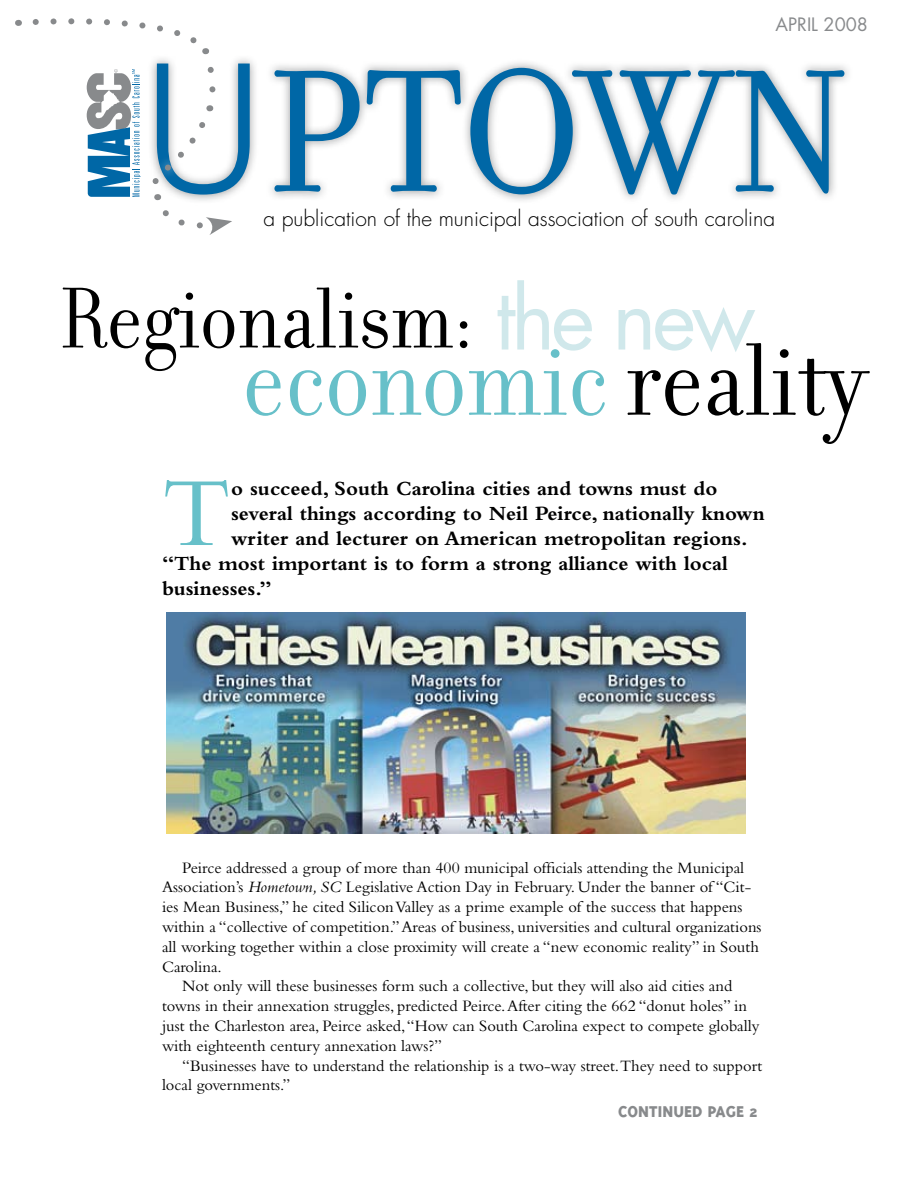
<style>
.page{position:relative;width:918px;height:1188px;background:#fff}
.page>*{position:absolute;margin:0;border:0;box-sizing:border-box;transform-origin:0 0}
.t1{font:187.5px "Filosofia";letter-spacing:-.005em;color:#0067a6}
.t2{font:111px "Filosofia Grand";color:#67c0c9}
.t3{font:102px "Bembo";color:#67c0c9}
.t4{font:93px "Filosofia Grand";color:#000}
.t5{font:700 21px "Bembo";color:#000}
.t6{font:300 21px "Futura";color:#000}
.t7{font:800 18px "Triplex";color:#888a8c}
.t8{font:18px "Futura";color:#888a8c}
.t9{font:16.5px "Bembo";color:#000}
.s1{font-family:"Futura BT";font-weight:300;font-size:178.5px}
.s2{font-family:"Futura";font-size:84px;color:#d0e8eb}
.s3{color:#000}
.s4{font-style:italic}
</style>
<div class="page">
<img style="left:166px;top:612px;width:580px;height:221px">
<div style="left:147px;top:54px;width:771px;height:249px;background:#888a8c;opacity:.89"></div>
<div style="left:5px;top:8px;width:243px;height:243px;background:#fff;opacity:.75"></div>
<svg style="left:29px;top:16px;width:179px;height:38px"></svg>
<svg style="left:204px;top:63px;width:13px;height:48px"></svg>
<svg style="left:148px;top:117px;width:84px;height:118px"></svg>
<p class="t8" style="left:776px;top:12px;width:94px">APRIL 2008</p>
<h1 class="t1" style="left:142px;top:29px;width:712px"><span class="s1">U</span>PTOWN</h1>
<p class="t6" style="left:264px;top:205px;width:513px">a publication of the municipal association of south carolina</p>
<h3 class="t4" style="left:61px;top:269px;width:696px">Regionalism: <span class="s2">the new</span></h3>
<h2 class="t2" style="left:242px;top:321px;width:625px">economic <span class="s3">reality</span></h2>
<h3 class="t3" style="left:162px;top:454px;width:71px">T</h3>
<p class="t5" style="left:231px;top:476px;width:488px">o succeed, South Carolina cities and towns must do</p>
<p class="t5" style="left:231px;top:502px;width:535px">several things according to Neil Peirce, nationally known</p>
<p class="t5" style="left:231px;top:527px;width:518px">writer and lecturer on American metropolitan regions.</p>
<p class="t5" style="left:162px;top:552px;width:567px">“The most important is to form a strong alliance with local</p>
<p class="t5" style="left:162px;top:577px;width:111px">businesses.”</p>
<p class="t9" style="left:182px;top:858px;width:564px">Peirce addressed a group of more than 400 municipal officials attending the Municipal</p>
<p class="t9" style="left:162px;top:878px;width:591px">Association’s <span class="s4">Hometown, SC</span> Legislative Action Day in February. Under the banner of “Cit-</p>
<p class="t9" style="left:162px;top:897px;width:582px">ies Mean Business,” he cited Silicon Valley as a prime example of the success that happens</p>
<p class="t9" style="left:162px;top:917px;width:601px">within a “collective of competition.” Areas of business, universities and cultural organizations</p>
<p class="t9" style="left:162px;top:937px;width:598px">all working together within a close proximity will create a “new economic reality” in South</p>
<p class="t9" style="left:162px;top:957px;width:61px">Carolina.</p>
<p class="t9" style="left:182px;top:977px;width:552px">Not only will these businesses form such a collective, but they will also aid cities and</p>
<p class="t9" style="left:162px;top:996px;width:586px">towns in their annexation struggles, predicted Peirce. After citing the 662 “donut holes” in</p>
<p class="t9" style="left:162px;top:1016px;width:599px">just the Charleston area, Peirce asked, “How can South Carolina expect to compete globally</p>
<p class="t9" style="left:162px;top:1036px;width:282px">with eighteenth century annexation laws?”</p>
<p class="t9" style="left:182px;top:1056px;width:582px">“Businesses have to understand the relationship is a two-way street.They need to support</p>
<p class="t9" style="left:162px;top:1076px;width:130px">local governments.”</p>
<p class="t7" style="left:618px;top:1101px;width:141px">CONTINUED PAGE 2</p>
</div>
